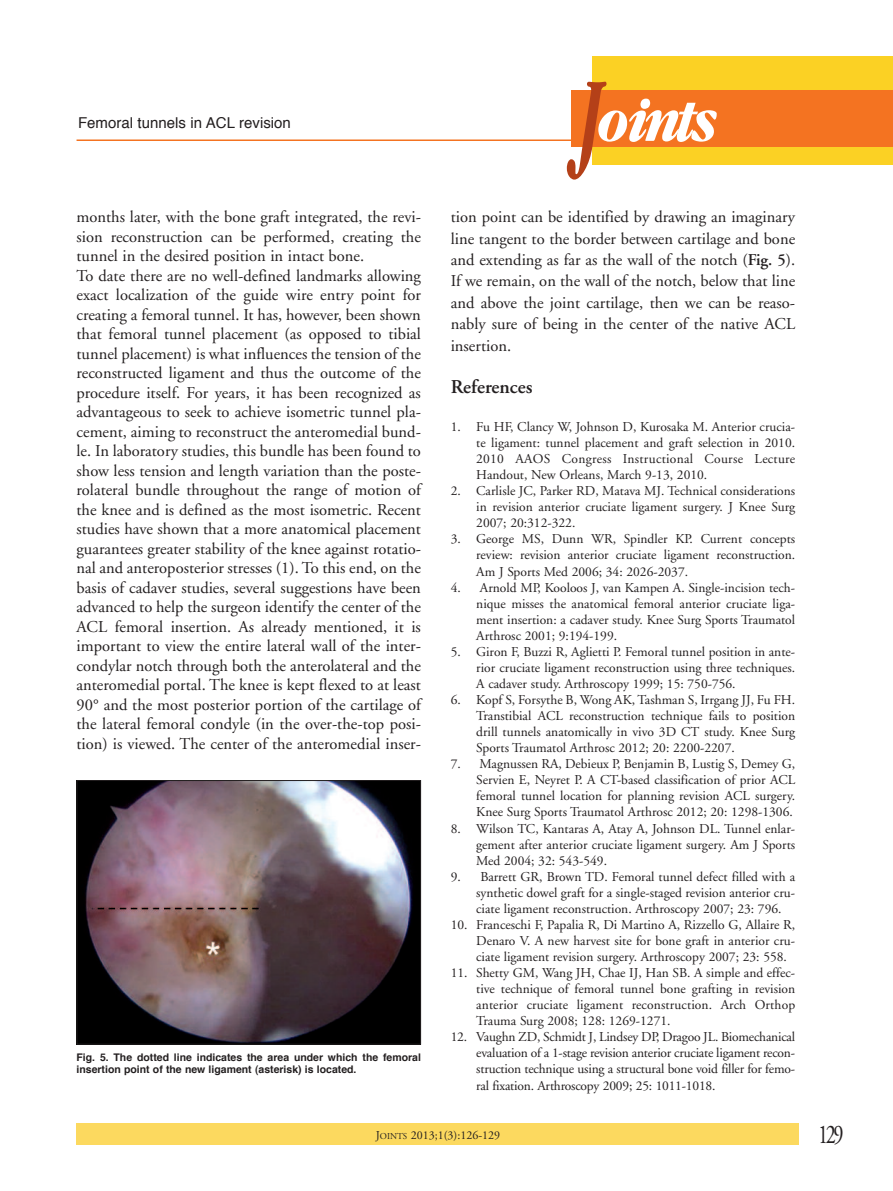
<style>
.page{position:relative;width:893px;height:1191px;background:#fff}
.page>*{position:absolute;margin:0;border:0;box-sizing:border-box;transform-origin:0 0}
.t1{font:italic 700 55.8px "Garamond Cond";letter-spacing:-.085em;color:#fff}
.t2{font:27px "Adobe Garamond";color:#231f20;scale:.75 1}
.t3{font:600 19.5px "Adobe Garamond";color:#231f20}
.t4{font:16.5px/19.5px "Adobe Garamond";color:#231f20}
.t5{font:15px "Helvetica";color:#231f20}
.t6{font:13.5px/16px "Adobe Garamond";color:#231f20;text-align:justify}
.t7{font:12px "Adobe Garamond";color:#231f20}
.t8{font:700 10.5px/12px "Helvetica";color:#231f20}
.s1{font-size:99.9px;color:#b44018}
.s2{font-weight:600}
.s3{font-size:9px}
</style>
<div class="page">
<div style="left:77px;top:1123px;width:722px;height:22px;background:#fcd95f"></div>
<hr style="left:77px;top:139px;width:640px;height:2px;background:#f47321">
<div style="left:592px;top:56px;width:301px;height:108px;background:#fbd124"></div>
<div style="left:571px;top:91px;width:322px;height:56px;background:#f47321"></div>
<img style="left:79px;top:782px;width:340px;height:260px">
<div style="left:77px;top:780px;width:344px;height:264px;border:1px solid #231f20"></div>
<p class="t5" style="left:78px;top:116px;width:214px">Femoral tunnels in aCl revision</p>
<h1 class="t1" style="left:574px;top:86px;width:140px"><span class="s1">J</span>oints</h1>
<p class="t4" style="left:77px;top:208px;width:346px">months later, with the bone graft integrated, the revi&shy;sion reconstruction can be performed, creating the tunnel in the desired position in intact bone.<br>To date there are no well-defined landmarks allowing exact localization of the guide wire entry point for creating a femoral tunnel. It has, however, been shown that femoral tunnel placement (as opposed to tibial tunnel placement) is what influences the tension of the reconstructed ligament and thus the outcome of the procedure itself. For years, it has been recognized as advantageous to seek to achieve isometric tunnel pla&shy;cement, aiming to reconstruct the anteromedial bund&shy;le. In laboratory studies, this bundle has been found to show less tension and length variation than the poste&shy;rolateral bundle throughout the range of motion of the knee and is defined as the most isometric. Recent studies have shown that a more anatomical placement guarantees greater stability of the knee against rotatio&shy;nal and anteroposterior stresses (1). To this end, on the basis of cadaver studies, several suggestions have been advanced to help the surgeon identify the center of the ACL femoral insertion. As already mentioned, it is important to view the entire lateral wall of the inter&shy;condylar notch through both the anterolateral and the anteromedial portal. The knee is kept flexed to at least 90° and the most posterior portion of the cartilage of the lateral femoral condyle (in the over-the-top posi&shy;tion) is viewed. The center of the anteromedial inser-</p>
<p class="t4" style="left:451px;top:207px;width:346px;line-height:21.5px;text-align:justify">tion point can be identified by drawing an imaginary line tangent to the border between cartilage and bone and extending as far as the wall of the notch (<span class="s2">Fig. 5</span>).<br>If we remain, on the wall of the notch, below that line and above the joint cartilage, then we can be reaso&shy;nably sure of being in the center of the native ACL insertion.</p>
<h3 class="t3" style="left:451px;top:379px;width:83px">References</h3>
<p class="t6" style="left:476px;top:420px;width:320px;text-indent:-26px">1. Fu HF, Clancy W, Johnson D, Kurosaka M. Anterior crucia&shy;te ligament: tunnel placement and graft selection in 2010.<br>2010 AAOS Congress Instructional Course Lecture Handout, New Orleans, March 9-13, 2010.</p>
<p class="t6" style="left:476px;top:484px;width:320px;text-indent:-26px">2. Carlisle JC, Parker RD, Matava MJ. Technical considerations in revision anterior cruciate ligament surgery. J Knee Surg 2007; 20:312-322.</p>
<p class="t6" style="left:476px;top:532px;width:320px;text-indent:-26px">3. George MS, Dunn WR, Spindler KP. Current concepts review: revision anterior cruciate ligament reconstruction.<br>Am J Sports Med 2006; 34: 2026-2037.</p>
<p class="t6" style="left:476px;top:580px;width:320px;text-indent:-26px">4. Arnold MP, Kooloos J, van Kampen A. Single-incision tech&shy;nique misses the anatomical femoral anterior cruciate liga&shy;ment insertion: a cadaver study. Knee Surg Sports Traumatol Arthrosc 2001; 9:194-199.</p>
<p class="t6" style="left:476px;top:644px;width:320px;text-indent:-26px">5. Giron F, Buzzi R, Aglietti P. Femoral tunnel position in ante&shy;rior cruciate ligament reconstruction using three techniques.<br>A cadaver study. Arthroscopy 1999; 15: 750-756.</p>
<p class="t6" style="left:476px;top:693px;width:320px;text-indent:-26px">6. Kopf S, Forsythe B, Wong AK, Tashman S, Irrgang JJ, Fu FH.<br>Transtibial ACL reconstruction technique fails to position drill tunnels anatomically in vivo 3D CT study. Knee Surg Sports Traumatol Arthrosc 2012; 20: 2200-2207.</p>
<p class="t6" style="left:476px;top:757px;width:320px;text-indent:-26px">7. Magnussen RA, Debieux P, Benjamin B, Lustig S, Demey G, Servien E, Neyret P. A CT-based classification of prior ACL femoral tunnel location for planning revision ACL surgery.<br>Knee Surg Sports Traumatol Arthrosc 2012; 20: 1298-1306.</p>
<p class="t6" style="left:476px;top:821px;width:320px;text-indent:-26px">8. Wilson TC, Kantaras A, Atay A, Johnson DL. Tunnel enlar&shy;gement after anterior cruciate ligament surgery. Am J Sports Med 2004; 32: 543-549.</p>
<p class="t6" style="left:476px;top:869px;width:320px;text-indent:-26px">9. Barrett GR, Brown TD. Femoral tunnel defect filled with a synthetic dowel graft for a single-staged revision anterior cru&shy;ciate ligament reconstruction. Arthroscopy 2007; 23: 796.</p>
<p class="t6" style="left:476px;top:917px;width:320px;text-indent:-26px">10. Franceschi F, Papalia R, Di Martino A, Rizzello G, Allaire R, Denaro V. A new harvest site for bone graft in anterior cru&shy;ciate ligament revision surgery. Arthroscopy 2007; 23: 558.</p>
<p class="t6" style="left:476px;top:966px;width:320px;text-indent:-26px">11. Shetty GM, Wang JH, Chae IJ, Han SB. A simple and effec&shy;tive technique of femoral tunnel bone grafting in revision anterior cruciate ligament reconstruction. Arch Orthop Trauma Surg 2008; 128: 1269-1271.</p>
<p class="t6" style="left:476px;top:1030px;width:320px;text-indent:-26px">12. Vaughn ZD, Schmidt J, Lindsey DP, Dragoo JL. Biomechanical evaluation of a 1-stage revision anterior cruciate ligament recon&shy;struction technique using a structural bone void filler for femo&shy;ral fixation. Arthroscopy 2009; 25: 1011-1018.</p>
<p class="t8" style="left:77px;top:1052px;width:346px">Fig. 5. The dotted line indicates the area under which the femoral insertion point of the new ligament (asterisk) is located.</p>
<p class="t7" style="left:376px;top:1130px;width:126px">J<span class="s3">OINTS</span> 2013;1(3):126-129</p>
<h2 class="t2" style="left:818px;top:1123px;width:36px">129</h2>
</div>
